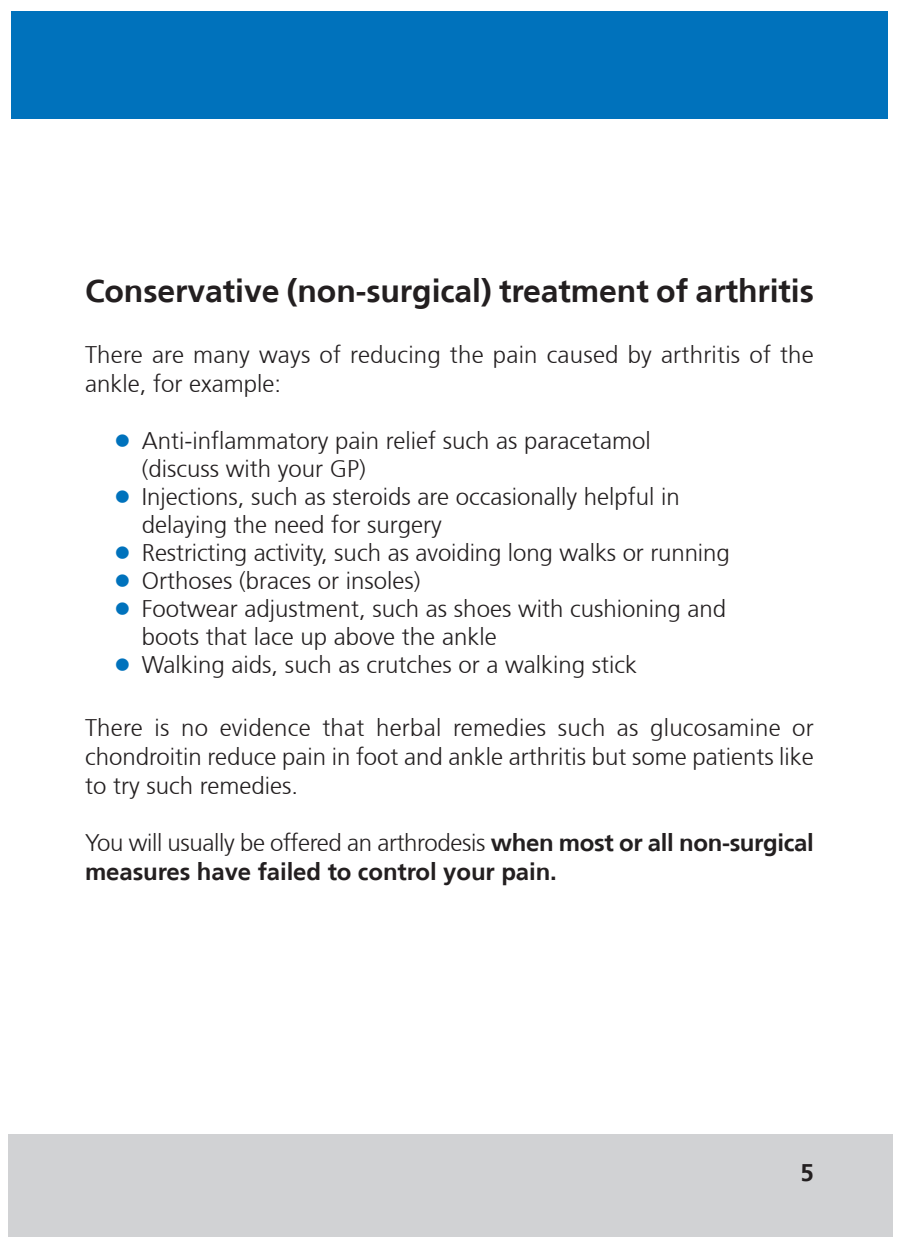
<style>
.page{position:relative;width:899px;height:1248px;background:#fff}
.page>*{position:absolute;margin:0;border:0;box-sizing:border-box;transform-origin:0 0}
.t1{font:700 32px "Frutiger 65";letter-spacing:-.005em;color:#231f20}
.t2{font:300 24px/28.8px "Frutiger 45";color:#231f20}
.t3{font:700 24px "Frutiger 65";letter-spacing:-.005em;color:#231f20}
.s1{font-size:36px;color:#0072bc}
.s2{font-family:"Frutiger 65";font-weight:700}
</style>
<div class="page">
<div style="left:11px;top:11px;width:876px;height:108px;background:#0072bc"></div>
<div style="left:8px;top:1134px;width:884px;height:102px;background:#d1d2d4"></div>
<h1 class="t1" style="left:85px;top:272px;width:730px">Conservative (non-surgical) treatment of arthritis</h1>
<p class="t2" style="left:85px;top:341px;width:730px">There are many ways of reducing the pain caused by arthritis of the ankle, for example:</p>
<p class="t2" style="left:142px;top:427px;width:510px;line-height:28px;text-indent:-28px"><span class="s1">•</span> Anti-inflammatory pain relief such as paracetamol (discuss with your GP)</p>
<p class="t2" style="left:142px;top:483px;width:539px;line-height:28px;text-indent:-28px"><span class="s1">•</span> Injections, such as steroids are occasionally helpful in delaying the need for surgery</p>
<p class="t2" style="left:113px;top:538px;width:617px"><span class="s1">•</span> Restricting activity, such as avoiding long walks or running</p>
<p class="t2" style="left:113px;top:566px;width:309px"><span class="s1">•</span> Orthoses (braces or insoles)</p>
<p class="t2" style="left:142px;top:595px;width:586px;line-height:28px;text-indent:-28px"><span class="s1">•</span> Footwear adjustment, such as shoes with cushioning and boots that lace up above the ankle</p>
<p class="t2" style="left:113px;top:650px;width:525px"><span class="s1">•</span> Walking aids, such as crutches or a walking stick</p>
<p class="t2" style="left:85px;top:713px;width:730px;text-align:justify">There is no evidence that herbal remedies such as glucosamine or chondroitin reduce pain in foot and ankle arthritis but some patients like to try such remedies.</p>
<p class="t2" style="left:85px;top:828px;width:730px">You will usually be offered an arthrodesis <span class="s2">when most or all non-surgical</span></p>
<p class="t3" style="left:85px;top:857px;width:473px">measures have failed to control your pain.</p>
<p class="t3" style="left:800px;top:1158px;width:15px">5</p>
</div>
